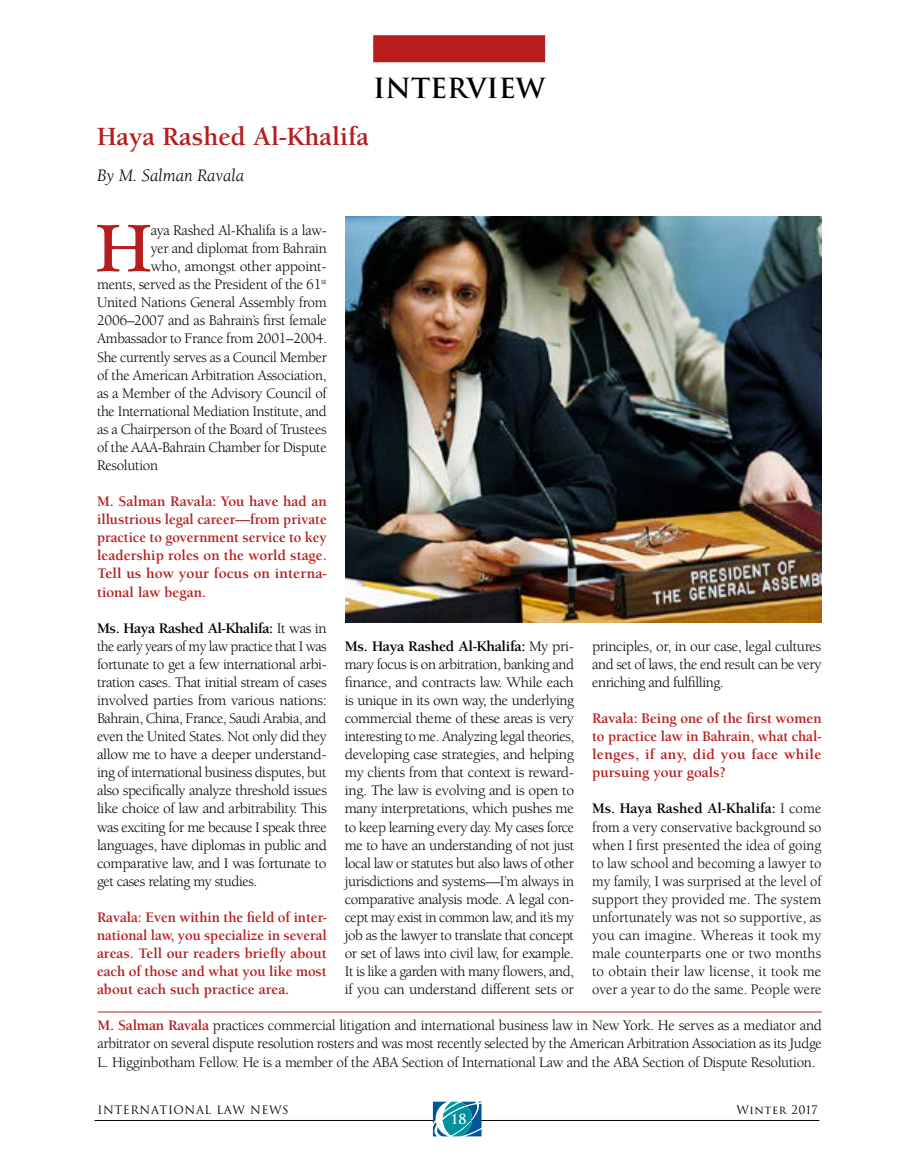
<style>
.page{position:relative;width:905px;height:1175px;background:#fff}
.page>*{position:absolute;margin:0;border:0;box-sizing:border-box;transform-origin:0 0}
.t1{font:68.55px "Plantagenet Cherokee";color:#b71d1d}
.t2{font:700 27px "Berkeley Std";color:#b71d1d}
.t3{font:700 27px "Trajan Pro";color:#000}
.t4{font:italic 18px "Berkeley Std";color:#000}
.t5{font:15px/18px "Berkeley Std";letter-spacing:-.02em;color:#000;text-align:justify}
.t6{font:700 15px/18px "Berkeley Std";color:#b71d1d;text-align:justify}
.t7{font:700 13.5px "Trajan Pro";color:#fff}
.t8{font:11.4px "Trajan Pro 3";letter-spacing:.05em;color:#000}
.s1{font-weight:700}
.s2{font-weight:700;color:#b71d1d}
</style>
<div class="page">
<hr style="left:94px;top:1120px;width:725px;height:1px;background:#000">
<svg style="left:433px;top:1101px;width:48px;height:36px"></svg>
<hr style="left:97px;top:1011px;width:724px;height:1px;background:#b71d1d">
<div style="left:373px;top:35px;width:172px;height:27px;background:#b71d1d"></div>
<img style="left:345px;top:217px;width:476px;height:405px">
<h2 class="t3" style="left:373px;top:71px;width:173px">INTERVIEW</h2>
<h2 class="t2" style="left:97px;top:122px;width:273px">Haya Rashed Al-Khalifa</h2>
<p class="t4" style="left:97px;top:165px;width:149px">By M. Salman Ravala</p>
<h1 class="t1" style="left:95px;top:223px;width:58px">H</h1>
<p class="t5" style="left:151px;top:221px;width:177px">aya Rashed Al-Khalifa is a law-</p>
<p class="t5" style="left:151px;top:240px;width:177px">yer and diplomat from Bahrain</p>
<p class="t5" style="left:151px;top:258px;width:177px">who, amongst other appoint-</p>
<p class="t5" style="left:97px;top:276px;width:231px">ments, served as the President of the 61<sup>st</sup></p>
<p class="t5" style="left:97px;top:294px;width:231px">United Nations General Assembly from</p>
<p class="t5" style="left:97px;top:312px;width:231px">2006–2007 and as Bahrain’s first female</p>
<p class="t5" style="left:97px;top:330px;width:231px">Ambassador to France from 2001–2004.</p>
<p class="t5" style="left:97px;top:348px;width:231px">She currently serves as a Council Member</p>
<p class="t5" style="left:97px;top:366px;width:231px">of the American Arbitration Association,</p>
<p class="t5" style="left:97px;top:384px;width:231px">as a Member of the Advisory Council of</p>
<p class="t5" style="left:97px;top:402px;width:231px">the International Mediation Institute, and</p>
<p class="t5" style="left:97px;top:420px;width:231px">as a Chairperson of the Board of Trustees</p>
<p class="t5" style="left:97px;top:438px;width:231px">of the AAA-Bahrain Chamber for Dispute</p>
<p class="t5" style="left:97px;top:456px;width:63px">Resolution</p>
<p class="t6" style="left:97px;top:492px;width:231px">M. Salman Ravala: You have had an illustrious legal career—from private practice to government service to key leadership roles on the world stage.<br>Tell us how your focus on interna&shy;tional law began.</p>
<p class="t5" style="left:97px;top:619px;width:231px"><span class="s1">Ms. Haya Rashed Al-Khalifa:</span> It was in the early years of my law practice that I was fortunate to get a few international arbi&shy;tration cases. That initial stream of cases involved parties from various nations:<br>Bahrain, China, France, Saudi Arabia, and even the United States. Not only did they allow me to have a deeper understand&shy;ing of international business disputes, but also specifically analyze threshold issues like choice of law and arbitrability. This was exciting for me because I speak three languages, have diplomas in public and comparative law, and I was fortunate to get cases relating my studies.</p>
<p class="t6" style="left:97px;top:908px;width:231px">Ravala: Even within the field of inter&shy;national law, you specialize in several areas. Tell our readers briefly about each of those and what you like most about each such practice area.</p>
<p class="t5" style="left:345px;top:637px;width:231px"><span class="s1">Ms. Haya Rashed Al-Khalifa:</span> My pri&shy;mary focus is on arbitration, banking and finance, and contracts law. While each is unique in its own way, the underlying commercial theme of these areas is very interesting to me. Analyzing legal theories, developing case strategies, and helping my clients from that context is reward&shy;ing. The law is evolving and is open to many interpretations, which pushes me to keep learning every day. My cases force me to have an understanding of not just local law or statutes but also laws of other jurisdictions and systems—I’m always in comparative analysis mode. A legal con&shy;cept may exist in common law, and it’s my job as the lawyer to translate that concept or set of laws into civil law, for example.<br>It is like a garden with many flowers, and, if you can understand different sets or</p>
<p class="t5" style="left:592px;top:637px;width:231px">principles, or, in our case, legal cultures and set of laws, the end result can be very enriching and fulfilling.</p>
<p class="t6" style="left:592px;top:709px;width:231px">Ravala: Being one of the first women to practice law in Bahrain, what chal&shy;lenges, if any, did you face while pursuing your goals?</p>
<p class="t5" style="left:592px;top:800px;width:231px"><span class="s1">Ms. Haya Rashed Al-Khalifa:</span> I come from a very conservative background so when I first presented the idea of going to law school and becoming a lawyer to my family, I was surprised at the level of support they provided me. The system unfortunately was not so supportive, as you can imagine. Whereas it took my male counterparts one or two months to obtain their law license, it took me over a year to do the same. People were</p>
<p class="t5" style="left:97px;top:1016px;width:726px"><span class="s2">M. Salman Ravala</span> practices commercial litigation and international business law in New York. He serves as a mediator and arbitrator on several dispute resolution rosters and was most recently selected by the American Arbitration Association as its Judge L. Higginbotham Fellow. He is a member of the ABA Section of International Law and the ABA Section of Dispute Resolution.</p>
<p class="t8" style="left:98px;top:1102px;width:193px">INTERNATIONAL LAW NEWS</p>
<p class="t8" style="left:736px;top:1102px;width:82px">Winter 2017</p>
<p class="t7" style="left:450px;top:1111px;width:18px">18</p>
</div>
